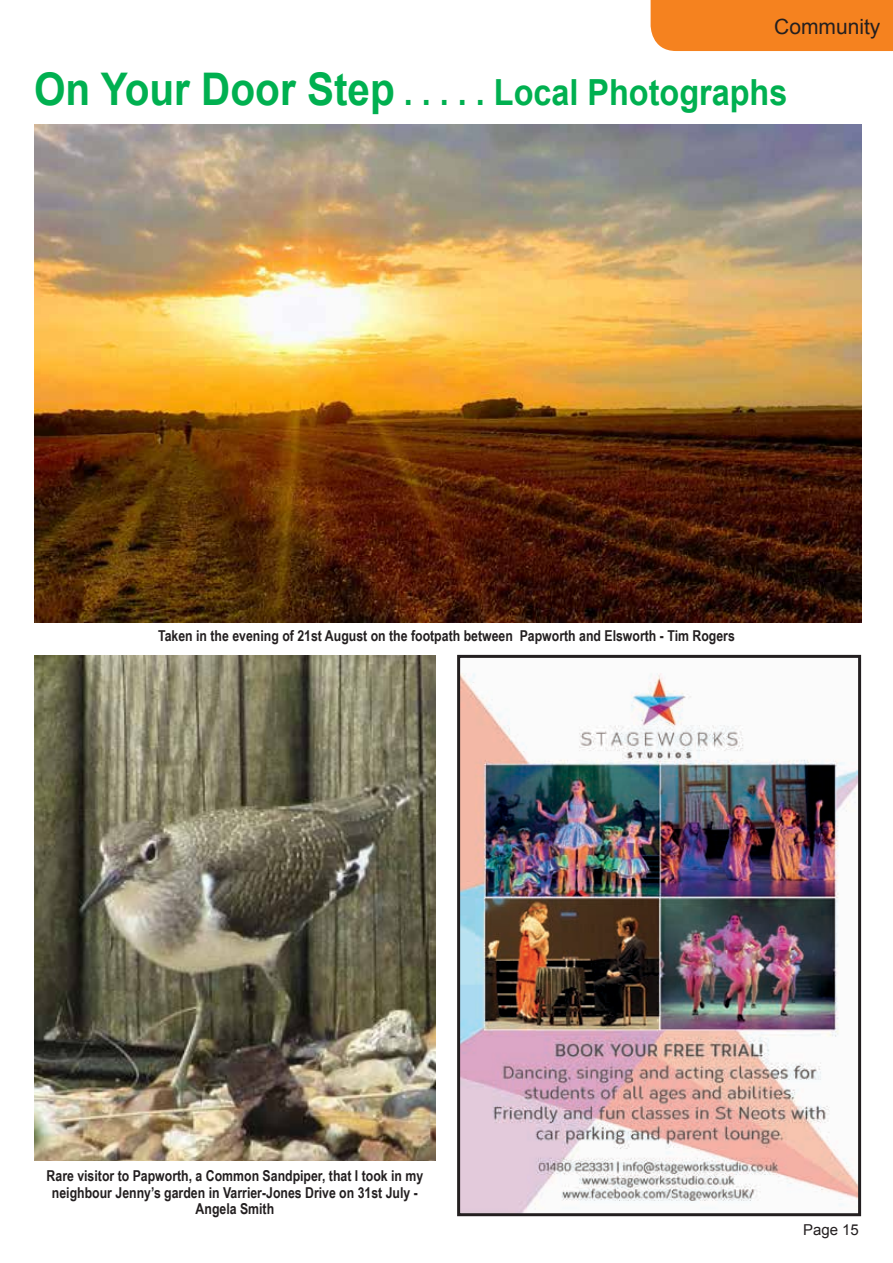
<style>
.page{position:relative;width:893px;height:1263px;background:#fff}
.page>*{position:absolute;margin:0;border:0;box-sizing:border-box;transform-origin:0 0}
.t1{font:700 36px "Arial";color:#00b050;scale:.9 1}
.t2{font:21px "Arial";color:#231f20}
.t3{font:700 15px/16.5px "Arial Narrow";color:#231f20;text-align:center}
.t4{font:15px "Arial";color:#231f20}
.s1{font-size:45px}
</style>
<div class="page">
<div style="left:651px;top:0;width:242px;height:51px;background:#f5821f"></div>
<img style="left:461px;top:673px;width:396px;height:539px">
<div style="left:457px;top:655px;width:404px;height:561px;border:3px solid #231f20"></div>
<img style="left:34px;top:656px;width:402px;height:505px">
<img style="left:34px;top:124px;width:827px;height:499px">
<h2 class="t2" style="left:774px;top:13px;width:108px">Community</h2>
<h1 class="t1" style="left:34px;top:68px;width:838px"><span class="s1">On Your Door Step</span> . . . . . Local Photographs</h1>
<p class="t3" style="left:158px;top:627px;width:578px">Taken in the evening of 21st August on the footpath between Papworth and Elsworth - Tim Rogers</p>
<p class="t3" style="left:47px;top:1167px;width:378px">Rare visitor to Papworth, a Common Sandpiper, that I took in my neighbour Jenny’s garden in Varrier-Jones Drive on 31st July -<br>Angela Smith</p>
<p class="t4" style="left:803px;top:1220px;width:57px">Page 15</p>
</div>
